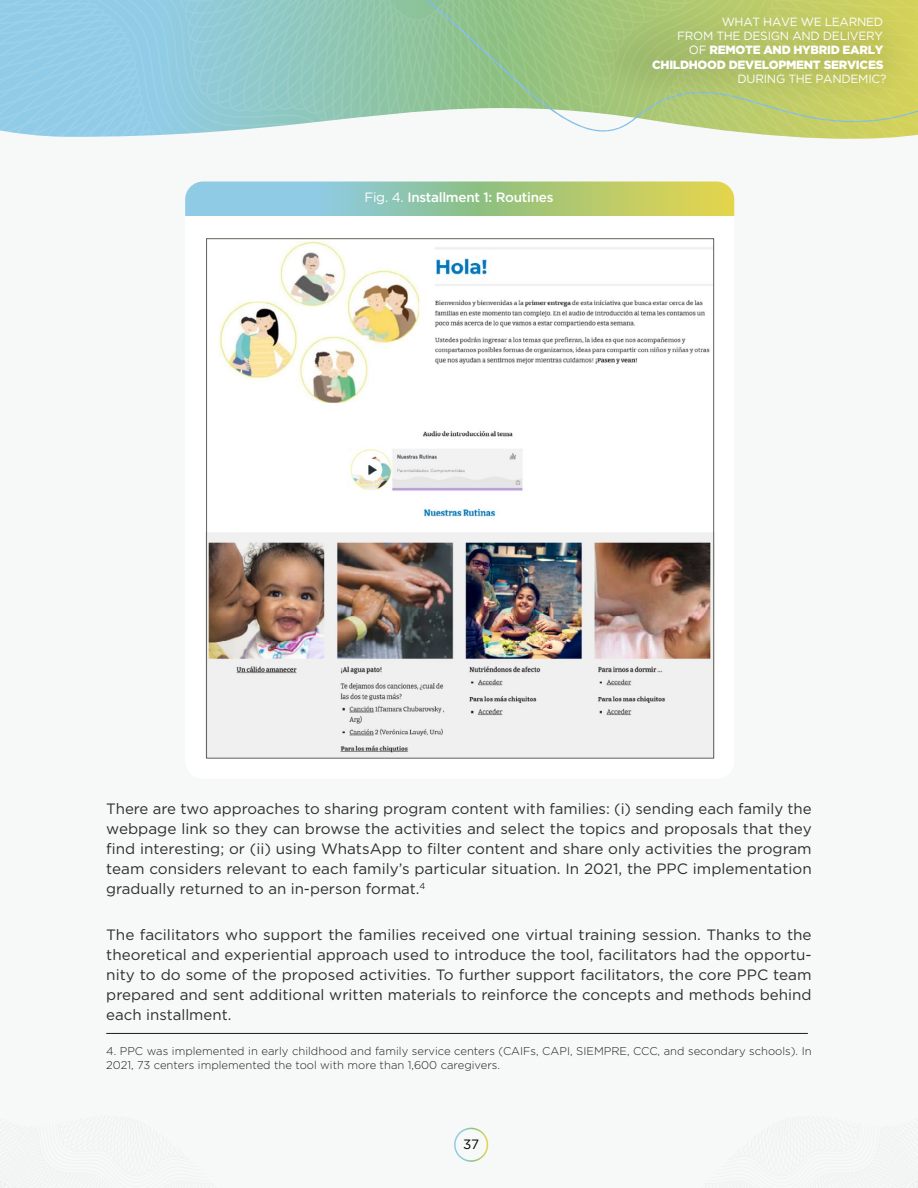
<style>
.page{position:relative;width:918px;height:1188px;background:#f7f8f8}
.page>*{position:absolute;margin:0;border:0;box-sizing:border-box;transform-origin:0 0}
.Text_paragraph{font:15px/20.1px "Gotham";color:#302e30;text-align:justify}
.Título_de_figura{font:500 13.5px "Gotham";letter-spacing:-.02em;color:#fff}
.t1{font:13.5px "Gotham";color:#000}
.t2{font:900 11.85px/14.2px "Gotham";letter-spacing:-.025em;color:#fff;text-align:right}
.t3{font:11.85px "Gotham";letter-spacing:-.025em;color:#fff}
.Nota_al_pie{font:300 11.25px/13.5px "Gotham";color:#1d1d1b}
.s1{font-weight:400}
</style>
<div class="page">
<svg style="left:0;top:0;width:47px;height:136px;background:#94cde7"></svg>
<svg style="left:47px;top:0;width:688px;height:216px"></svg>
<svg style="left:135px;top:165px;width:563px;height:8px"></svg>
<svg style="left:122px;top:0;width:589px;height:165px"></svg>
<img style="left:566px;top:0;width:352px;height:148px">
<div style="left:454px;top:1128px;width:34px;height:34px;border:2px solid #fff;border-radius:50%"></div>
<svg style="left:185px;top:182px;width:549px;height:34px;background:#a3c99d"></svg>
<img style="left:205px;top:508px;width:507px;height:245px">
<img style="left:210px;top:238px;width:503px;height:253px">
<hr style="left:106px;top:1033px;width:702px;height:1px;background:#1d1d1b">
<p class="Título_de_figura" style="left:364px;top:189px;width:191px"><span class="s1">Fig. 4.</span> Installment 1: Routines</p>
<p class="t2" style="left:652px;top:14px;width:233px"><span class="s1">WHAT HAVE WE LEARNED<br>FROM THE DESIGN AND DELIVERY<br>OF</span> REMOTE AND HYBRID EARLY<br>CHILDHOOD DEVELOPMENT SERVICES</p>
<p class="t3" style="left:738px;top:71px;width:150px">DURING THE PANDEMIC?</p>
<p class="Text_paragraph" style="left:106px;top:798px;width:707px">There are two approaches to sharing program content with families: (i) sending each family the webpage link so they can browse the activities and select the topics and proposals that they find interesting; or (ii) using WhatsApp to filter content and share only activities the program team considers relevant to each family’s particular situation. In 2021, the PPC implementation gradually returned to an in-person format.<sup>4</sup></p>
<p class="Text_paragraph" style="left:106px;top:924px;width:707px">The facilitators who support the families received one virtual training session. Thanks to the theoretical and experiential approach used to introduce the tool, facilitators had the opportu&shy;nity to do some of the proposed activities. To further support facilitators, the core PPC team prepared and sent additional written materials to reinforce the concepts and methods behind each installment.</p>
<p class="Nota_al_pie" style="left:106px;top:1044px;width:707px">4. PPC was implemented in early childhood and family service centers (CAIFs, CAPI, SIEMPRE, CCC, and secondary schools). In<br>2021, 73 centers implemented the tool with more than 1,600 caregivers.</p>
<p class="t1" style="left:463px;top:1136px;width:17px">37</p>
</div>
